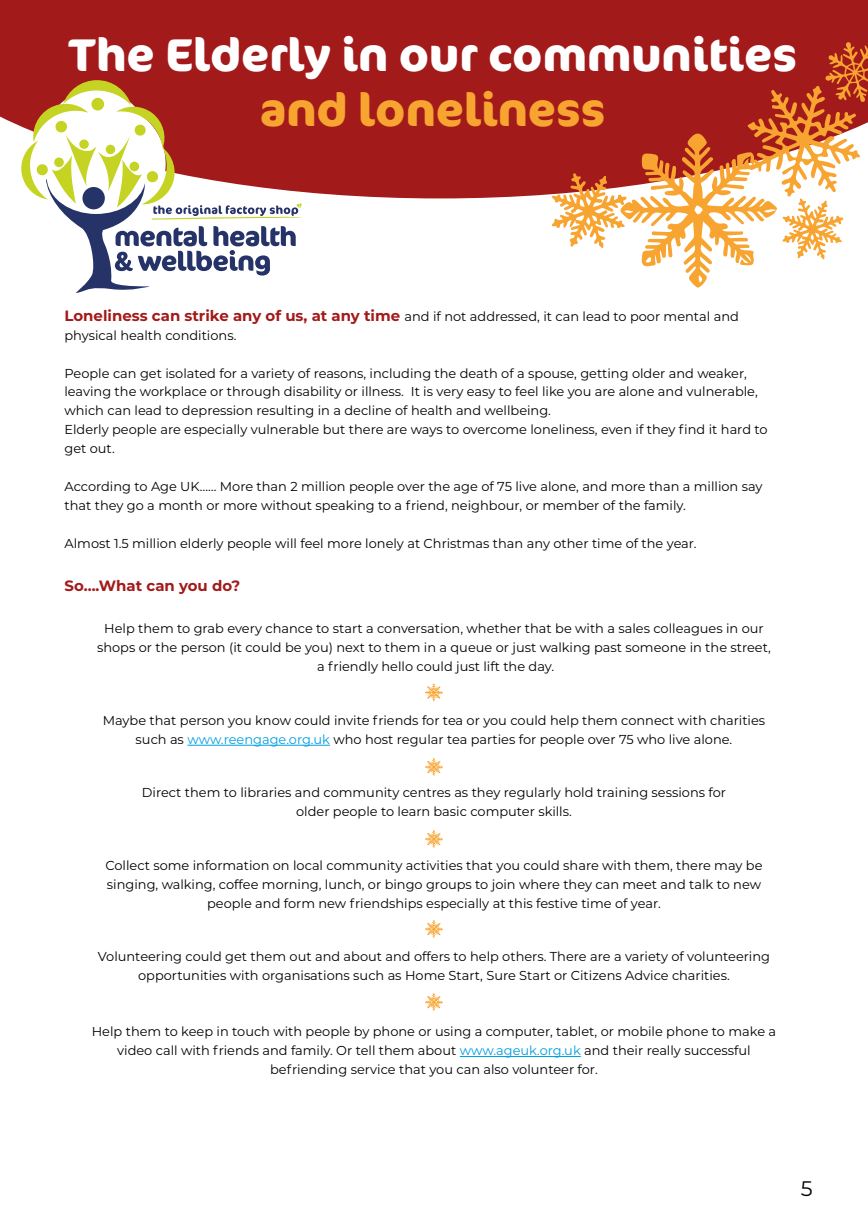
<style>
.page{position:relative;width:868px;height:1228px;background:#fff}
.page>*{position:absolute;margin:0;border:0;box-sizing:border-box;transform-origin:0 0}
.t1{font:700 45.81px "Cocon Pro";color:#fff}
.t2{font:700 45.81px "Cocon Pro";color:#f7a430}
.t3{font:21px "Montserrat";color:#000}
.t4{font:700 14.95px "Montserrat";color:#a31a1a}
.t5{font:12.95px/18.9px "Montserrat";color:#000;text-align:center}
.s1{font-weight:700;font-size:14.95px;color:#a31a1a}
.s2{color:#009fe3}
</style>
<div class="page">
<div style="left:0;top:0;width:868px;height:198px;background:#a31a1a"></div>
<svg style="left:21px;top:80px;width:282px;height:213px"></svg>
<svg style="left:552px;top:42px;width:316px;height:246px"></svg>
<hr style="left:187px;top:745px;width:143px;height:1px;background:#009fe3">
<hr style="left:460px;top:1056px;width:121px;height:1px;background:#009fe3">
<svg style="left:425px;top:993px;width:18px;height:18px"></svg>
<svg style="left:425px;top:920px;width:18px;height:18px"></svg>
<svg style="left:425px;top:830px;width:18px;height:18px"></svg>
<svg style="left:425px;top:758px;width:18px;height:18px"></svg>
<svg style="left:425px;top:683px;width:18px;height:18px"></svg>
<h1 class="t1" style="left:68px;top:24px;width:731px">The Elderly in our communities</h1>
<h1 class="t2" style="left:260px;top:79px;width:347px">and loneliness</h1>
<p class="t5" style="left:64px;top:306px;width:676px;text-align:left"><span class="s1">Loneliness can strike any of us, at any time</span> and if not addressed, it can lead to poor mental and physical health conditions.</p>
<p class="t5" style="left:64px;top:363px;width:705px;text-align:left">People can get isolated for a variety of reasons, including the death of a spouse, getting older and weaker, leaving the workplace or through disability or illness. It is very easy to feel like you are alone and vulnerable, which can lead to depression resulting in a decline of health and wellbeing.<br>Elderly people are especially vulnerable but there are ways to overcome loneliness, even if they find it hard to get out.</p>
<p class="t5" style="left:64px;top:476px;width:700px;text-align:left">According to Age UK…… More than 2 million people over the age of 75 live alone, and more than a million say that they go a month or more without speaking to a friend, neighbour, or member of the family.</p>
<p class="t5" style="left:64px;top:533px;width:634px">Almost 1.5 million elderly people will feel more lonely at Christmas than any other time of the year.</p>
<p class="t4" style="left:64px;top:575px;width:177px">So….What can you do?</p>
<p class="t5" style="left:97px;top:618px;width:675px">Help them to grab every chance to start a conversation, whether that be with a sales colleagues in our shops or the person (it could be you) next to them in a queue or just walking past someone in the street, a friendly hello could just lift the day.</p>
<p class="t5" style="left:103px;top:710px;width:664px">Maybe that person you know could invite friends for tea or you could help them connect with charities such as <span class="s2">www.reengage.org.uk</span> who host regular tea parties for people over 75 who live alone.</p>
<p class="t5" style="left:142px;top:782px;width:586px">Direct them to libraries and community centres as they regularly hold training sessions for older people to learn basic computer skills.</p>
<p class="t5" style="left:105px;top:855px;width:659px">Collect some information on local community activities that you could share with them, there may be singing, walking, coffee morning, lunch, or bingo groups to join where they can meet and talk to new people and form new friendships especially at this festive time of year.</p>
<p class="t5" style="left:98px;top:947px;width:674px">Volunteering could get them out and about and offers to help others. There are a variety of volunteering opportunities with organisations such as Home Start, Sure Start or Citizens Advice charities.</p>
<p class="t5" style="left:92px;top:1022px;width:686px">Help them to keep in touch with people by phone or using a computer, tablet, or mobile phone to make a video call with friends and family. Or tell them about <span class="s2">www.ageuk.org.uk</span> and their really successful befriending service that you can also volunteer for.</p>
<h2 class="t3" style="left:801px;top:1174px;width:13px">5</h2>
</div>
